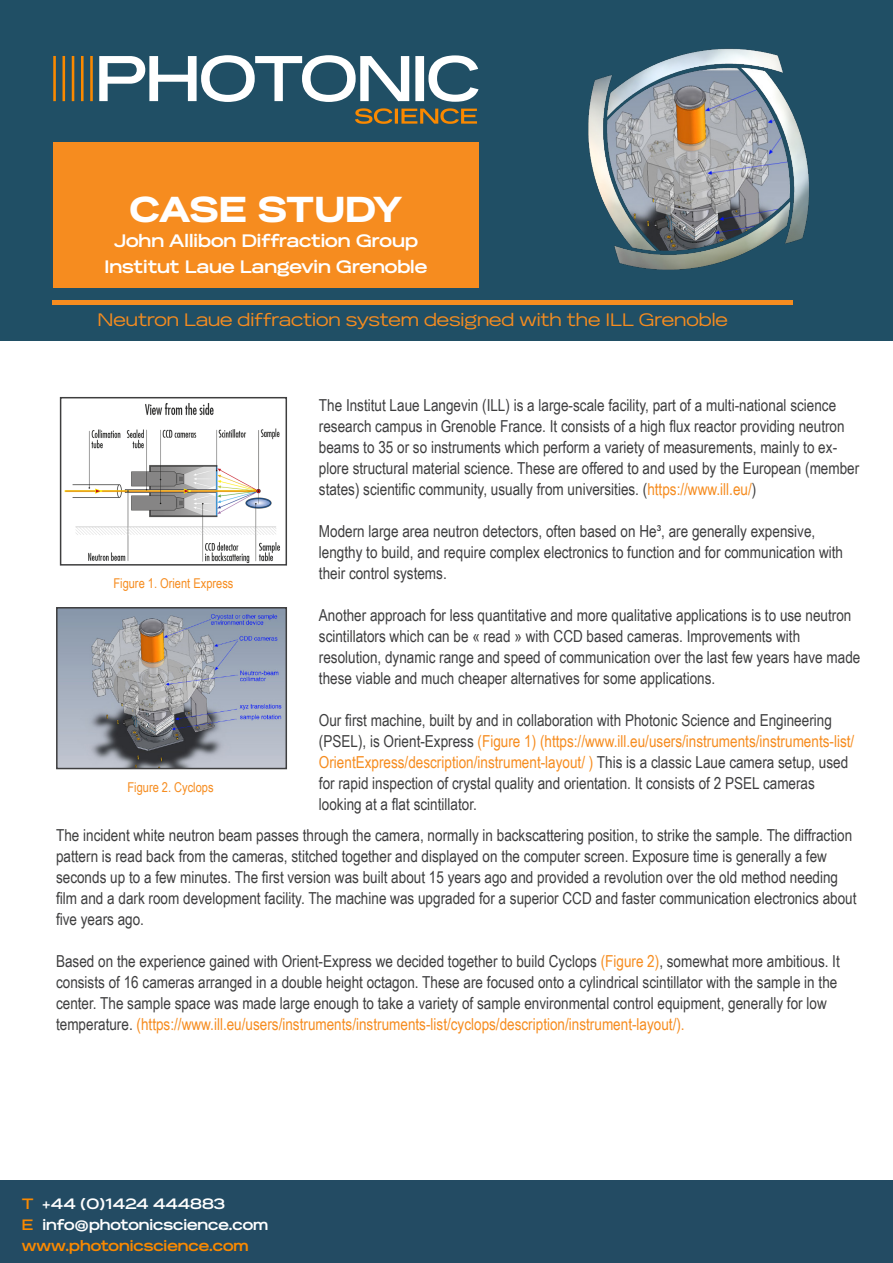
<style>
.page{position:relative;width:893px;height:1263px;background:#fff}
.page>*{position:absolute;margin:0;border:0;box-sizing:border-box;transform-origin:0 0}
.t1{font:900 36px "Reservation Wide";letter-spacing:-.02em;color:#fff}
.t2{font:700 18px "Reservation Wide";color:#fff}
.t3{font:18px "Reservation Wide";color:#f68c1f}
.t4{font:16.5px/21px "Arial Narrow";color:#3e3e3f}
.t5{font:700 15px "Reservation Wide";color:#fff}
.t6{font:700 15px "Reservation Wide";color:#fa8900}
.t7{font:13.5px "Arial Narrow";color:#f68c1f}
.s1{color:#f68c1f}
.s2{color:#fa8900}
</style>
<div class="page">
<div style="left:0;top:0;width:893px;height:340px;background:#204f65"></div>
<svg style="left:53px;top:55px;width:425px;height:69px"></svg>
<div style="left:53px;top:142px;width:425px;height:146px;background:#f68c1f"></div>
<img style="left:64px;top:403px;width:216px;height:160px">
<div style="left:60px;top:397px;width:227px;height:169px;border:2px solid #3e3e3f"></div>
<img style="left:59px;top:610px;width:225px;height:156px">
<div style="left:56px;top:607px;width:231px;height:162px;border:2px solid #3e3e3f"></div>
<div style="left:52px;top:300px;width:741px;height:5px;background:#f68c1f"></div>
<div style="left:0;top:1180px;width:893px;height:83px;background:#234b63"></div>
<img style="left:588px;top:48px;width:221px;height:222px">
<p class="t1" style="left:129px;top:188px;width:275px">CASE STUDY</p>
<p class="t2" style="left:114px;top:230px;width:306px">John Allibon Diffraction Group</p>
<p class="t2" style="left:105px;top:255px;width:324px">Institut Laue Langevin Grenoble</p>
<p class="t3" style="left:98px;top:309px;width:632px">Neutron Laue diffraction system designed with the ILL Grenoble</p>
<p class="t7" style="left:113px;top:573px;width:121px">Figure 1. Orient Express</p>
<p class="t7" style="left:127px;top:778px;width:88px">Figure 2. Cyclops</p>
<p class="t4" style="left:319px;top:394px;width:542px">The Institut Laue Langevin (ILL) is a large-scale facility, part of a multi-national science research campus in Grenoble France. It consists of a high flux reactor providing neutron beams to 35 or so instruments which perform a variety of measurements, mainly to ex&shy;plore structural material science. These are offered to and used by the European (member states) scientific community, usually from universities. (<span class="s1">https://www.ill.eu/</span>)</p>
<p class="t4" style="left:319px;top:520px;width:526px">Modern large area neutron detectors, often based on He³, are generally expensive, lengthy to build, and require complex electronics to function and for communication with their control systems.</p>
<p class="t4" style="left:319px;top:604px;width:543px">Another approach for less quantitative and more qualitative applications is to use neutron scintillators which can be « read » with CCD based cameras. Improvements with resolution, dynamic range and speed of communication over the last few years have made these viable and much cheaper alternatives for some applications.</p>
<p class="t4" style="left:319px;top:709px;width:537px">Our first machine, built by and in collaboration with Photonic Science and Engineering (PSEL), is Orient-Express <span class="s1">(Figure 1) (https://www.ill.eu/users/instruments/instruments-list/ OrientExpress/description/instrument-layout/ )</span> This is a classic Laue camera setup, used for rapid inspection of crystal quality and orientation. It consists of 2 PSEL cameras looking at a flat scintillator.</p>
<p class="t4" style="left:56px;top:824px;width:802px">The incident white neutron beam passes through the camera, normally in backscattering position, to strike the sample. The diffraction pattern is read back from the cameras, stitched together and displayed on the computer screen. Exposure time is generally a few seconds up to a few minutes. The first version was built about 15 years ago and provided a revolution over the old method needing film and a dark room development facility. The machine was upgraded for a superior CCD and faster communication electronics about five years ago.</p>
<p class="t4" style="left:56px;top:950px;width:785px">Based on the experience gained with Orient-Express we decided together to build Cyclops <span class="s1">(Figure 2)</span>, somewhat more ambitious. It consists of 16 cameras arranged in a double height octagon. These are focused onto a cylindrical scintillator with the sample in the center. The sample space was made large enough to take a variety of sample environmental control equipment, generally for low temperature. <span class="s1">(https://www.ill.eu/users/instruments/instruments-list/cyclops/description/instrument-layout/).</span></p>
<p class="t5" style="left:22px;top:1194px;width:205px"><span class="s2">T</span> +44 (0)1424 444883</p>
<p class="t5" style="left:22px;top:1215px;width:248px"><span class="s2">E</span> info@photonicscience.com</p>
<p class="t6" style="left:22px;top:1236px;width:228px">www.photonicscience.com</p>
</div>
